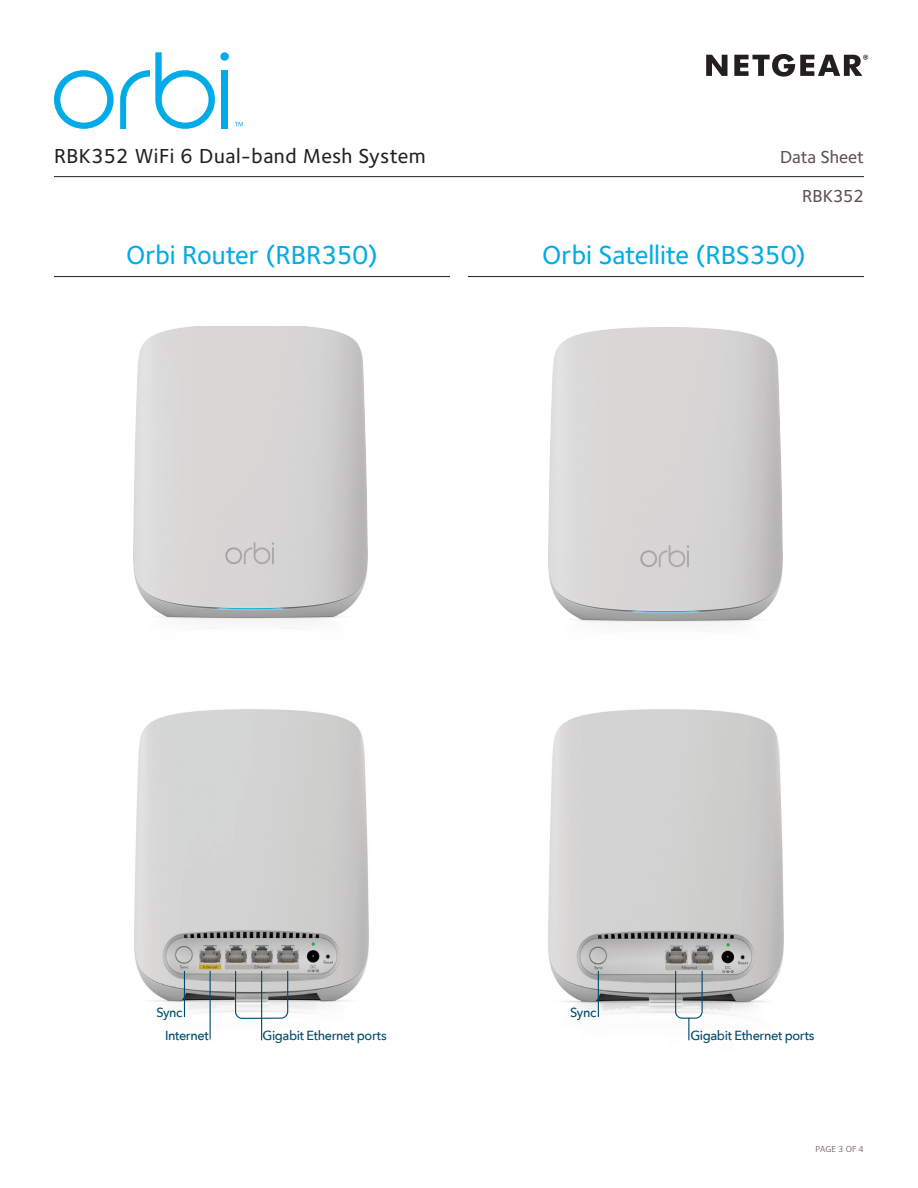
<style>
.page{position:relative;width:918px;height:1188px;background:#fff}
.page>*{position:absolute;margin:0;border:0;box-sizing:border-box;transform-origin:0 0}
.t1{font:500 27px "Foundry Sterling";letter-spacing:-.005em;color:#00abe7}
.t2{font:500 21px "Foundry Sterling";letter-spacing:.02em;color:#231f20}
.t3{font:500 18px/39px "Foundry Sterling";letter-spacing:-.005em;color:#5d514e;text-align:right}
.t4{font:500 13.2px/22.8px "Avenir Next";letter-spacing:-.03em;color:#004b6c}
.page__s{font:9px "Foundry Sterling";letter-spacing:.02em;color:#5d514e}
</style>
<div class="page">
<hr style="left:54px;top:176px;width:810px;height:1px;background:#231f20">
<svg style="left:706px;top:55px;width:22px;height:21px"></svg>
<svg style="left:734px;top:54px;width:134px;height:23px"></svg>
<svg style="left:235px;top:122px;width:8px;height:4px"></svg>
<svg style="left:120px;top:52px;width:95px;height:77px"></svg>
<div style="left:221px;top:70px;width:7px;height:59px;background:#00abe7"></div>
<div style="left:220px;top:52px;width:9px;height:9px;background:#00abe7;border-radius:50%"></div>
<svg style="left:54px;top:70px;width:60px;height:59px"></svg>
<hr style="left:54px;top:276px;width:396px;height:1px;background:#231f20">
<img style="left:548px;top:327px;width:235px;height:297px">
<img style="left:133px;top:327px;width:235px;height:293px">
<hr style="left:468px;top:276px;width:396px;height:1px;background:#231f20">
<img style="left:134px;top:709px;width:235px;height:332px">
<hr style="left:184px;top:971px;width:1px;height:46px;background:#004b6c">
<hr style="left:210px;top:971px;width:1px;height:68px;background:#004b6c">
<hr style="left:261px;top:971px;width:1px;height:69px;background:#004b6c">
<svg style="left:234px;top:970px;width:55px;height:50px"></svg>
<img style="left:548px;top:709px;width:236px;height:332px">
<hr style="left:598px;top:971px;width:1px;height:46px;background:#004b6c">
<svg style="left:675px;top:970px;width:28px;height:70px"></svg>
<h2 class="t2" style="left:54px;top:143px;width:373px">RBK352 WiFi 6 Dual-band Mesh System</h2>
<h3 class="t3" style="left:780px;top:138px;width:85px">Data Sheet<br>RBK352</h3>
<p class="t1" style="left:126px;top:239px;width:253px">Orbi Router (RBR350)</p>
<p class="t1" style="left:542px;top:239px;width:265px">Orbi Satellite (RBS350)</p>
<p class="t4" style="left:165px;top:1001px;width:45px;text-indent:-9px">Sync<br>Internet</p>
<p class="t4" style="left:262px;top:1024px;width:126px">Gigabit Ethernet ports</p>
<p class="t4" style="left:280px;top:1023px;width:45px">Internet</p>
<p class="t4" style="left:570px;top:1001px;width:28px">Sync</p>
<p class="t4" style="left:690px;top:1024px;width:126px">Gigabit Ethernet ports</p>
<p class="page__s" style="left:815px;top:1144px;width:50px">PAGE 3 OF 4</p>
</div>
